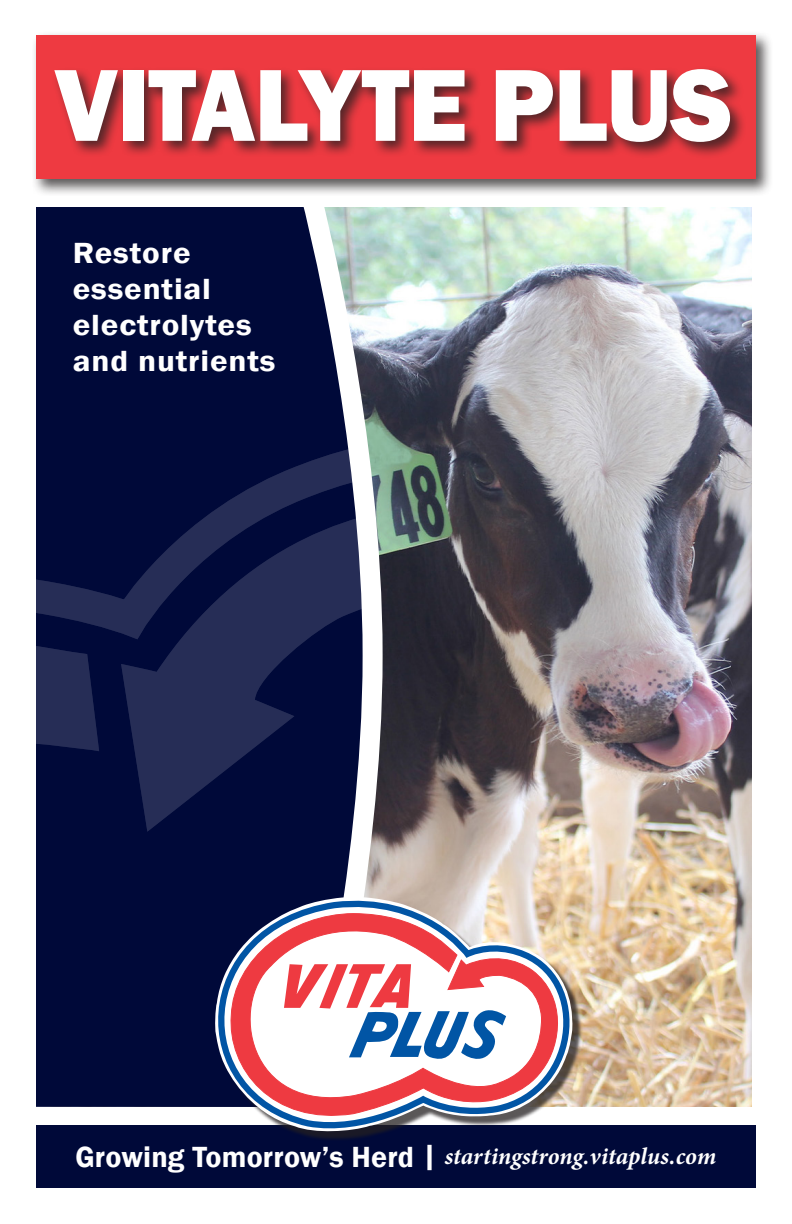
<style>
.page{position:relative;width:792px;height:1224px;background:#fff}
.page>*{position:absolute;margin:0;border:0;box-sizing:border-box;transform-origin:0 0}
.t1{font:800 106px "Franklin Gothic";letter-spacing:-.01em;color:#fff;scale:.95 1}
.t2{font:600 30px "Franklin Gothic";letter-spacing:.025em;color:#fff;scale:1.1 1}
.t3{font:italic 700 24px "Minion Pro";color:#fff}
.s1{font-family:"Franklin Gothic";font-weight:600;font-style:normal;font-size:30px}
</style>
<div class="page">
<img style="left:393px;top:207px;width:359px;height:900px">
<div style="left:32px;top:31px;width:741px;height:165px;background:#231f20;opacity:.75"></div>
<div style="left:36px;top:35px;width:720px;height:144px;background:#ee3a41"></div>
<div style="left:52px;top:65px;width:695px;height:94px;background:#231f20;opacity:.75"></div>
<div style="left:36px;top:207px;width:252px;height:72px;background:#000939"></div>
<svg style="left:36px;top:279px;width:252px;height:828px;background:#08103f"></svg>
<svg style="left:288px;top:179px;width:105px;height:711px"></svg>
<div style="left:36px;top:1125px;width:720px;height:63px;background:#000939"></div>
<div style="left:219px;top:900px;width:364px;height:241px;background:#231f20;opacity:.75"></div>
<svg style="left:212px;top:890px;width:366px;height:243px"></svg>
<p class="t1" style="left:54px;top:37px;width:715px">VITALYTE PLUS</p>
<p class="t2" style="left:73px;top:234px;width:109px">Restore</p>
<p class="t2" style="left:73px;top:270px;width:127px">essential</p>
<p class="t2" style="left:73px;top:306px;width:164px">electrolytes</p>
<p class="t2" style="left:73px;top:342px;width:186px">and nutrients</p>
<p class="t3" style="left:76px;top:1139px;width:642px"><span class="s1">Growing Tomorrow’s Herd |</span> startingstrong.vitaplus.com</p>
</div>
